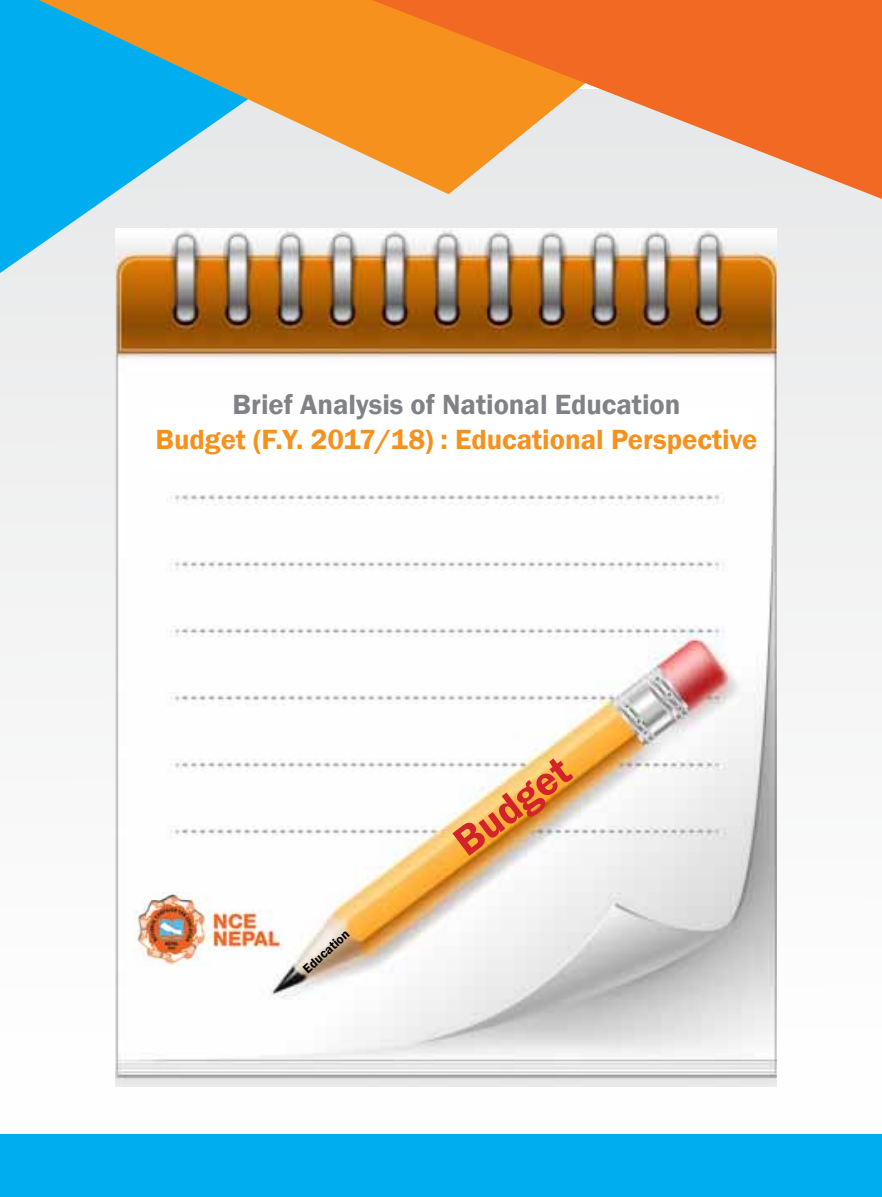
<style>
.page{position:relative;width:882px;height:1197px;background:#fff}
.page>*{position:absolute;margin:0;border:0;box-sizing:border-box;transform-origin:0 0}
.t1{font:600 42.18px "Franklin Gothic";color:#d2232a}
.t2{font:600 28.53px "Franklin Gothic";color:#f6911d}
.t3{font:600 28.53px "Franklin Gothic";color:#808285}
.t4{font:600 12.95px "Franklin Gothic";color:#000}
</style>
<div class="page">
<div style="left:0;top:90px;width:882px;height:1044px;background:#f6f6f7"></div>
<svg style="left:0;top:0;width:390px;height:273px;fill:#e9eaec"></svg>
<svg style="left:39px;top:0;width:333px;height:194px"></svg>
<svg style="left:372px;top:0;width:510px;height:199px"></svg>
<div style="left:0;top:1134px;width:882px;height:63px;background:#00aeef"></div>
<img style="left:116px;top:228px;width:660px;height:859px">
<div style="left:151px;top:407px;width:600px;height:60px;background:#fff"></div>
<img style="left:133px;top:892px;width:151px;height:73px">
<p class="t3" style="left:233px;top:387px;width:450px">Brief Analysis of National Education</p>
<p class="t2" style="left:155px;top:422px;width:604px">Budget (F.Y. 2017/18) : Educational Perspective</p>
<p class="t4" style="left:300px;top:965px;width:59px;rotate:-42deg">Education</p>
<h1 class="t1" style="left:443px;top:825px;width:135px;rotate:-37deg">Budget</h1>
</div>
